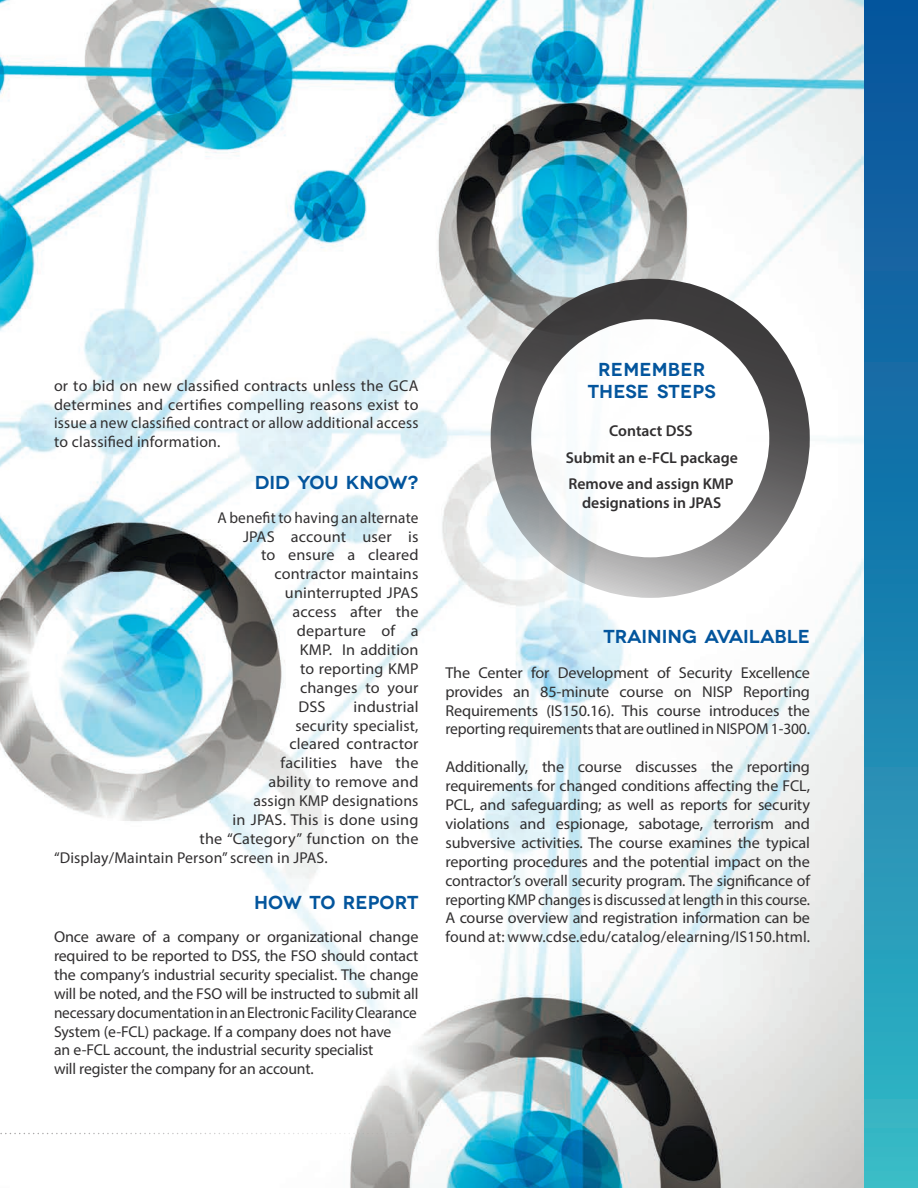
<style>
.page{position:relative;width:918px;height:1188px;background:#fff}
.page>*{position:absolute;margin:0;border:0;box-sizing:border-box;transform-origin:0 0}
.t1{font:600 18.75px/22.5px "Novecentowide";color:#03559d;text-align:center}
.t2{font:15.75px/18.9px "Myriad Pro";color:#312f30;text-align:justify}
.t3{font:600 15.75px/26.7px "Myriad Pro";color:#312f30;text-align:center}
</style>
<div class="page">
<img style="left:0;top:0;width:864px;height:1188px">
<svg style="left:0;top:1133px;width:408px;height:1px"></svg>
<div style="left:864px;top:0;width:54px;height:1188px;background:linear-gradient(to bottom,#054d99,#33b5c5)"></div>
<svg style="left:511px;top:299px;width:279px;height:279px"></svg>
<div style="left:491px;top:279px;width:319px;height:319px;border:40px solid #312f30;border-radius:50%"></div>
<p class="t2" style="left:54px;top:376px;width:366px">or to bid on new classified contracts unless the GCA determines and certifies compelling reasons exist to issue a new classified contract or allow additional access to classified information.</p>
<p class="t1" style="left:255px;top:471px;width:165px">DID YOU KNOW?</p>
<p class="t2" style="left:218px;top:508px;width:202px">A benefit to having an alternate</p>
<p class="t2" style="left:243px;top:527px;width:177px">JPAS account user is</p>
<p class="t2" style="left:261px;top:545px;width:159px">to ensure a cleared</p>
<p class="t2" style="left:274px;top:564px;width:145px">contractor maintains</p>
<p class="t2" style="left:285px;top:583px;width:135px">uninterrupted JPAS</p>
<p class="t2" style="left:292px;top:602px;width:128px">access after the</p>
<p class="t2" style="left:297px;top:621px;width:123px">departure of a</p>
<p class="t2" style="left:300px;top:640px;width:120px">KMP. In addition</p>
<p class="t2" style="left:300px;top:659px;width:120px">to reporting KMP</p>
<p class="t2" style="left:300px;top:678px;width:120px">changes to your</p>
<p class="t2" style="left:299px;top:697px;width:29px">DSS</p>
<p class="t2" style="left:354px;top:697px;width:66px">industrial</p>
<p class="t2" style="left:296px;top:716px;width:125px">security specialist,</p>
<p class="t2" style="left:290px;top:734px;width:131px">cleared contractor</p>
<p class="t2" style="left:280px;top:753px;width:139px">facilities have the</p>
<p class="t2" style="left:268px;top:772px;width:151px">ability to remove and</p>
<p class="t2" style="left:254px;top:791px;width:166px">assign KMP designations</p>
<p class="t2" style="left:232px;top:810px;width:188px">in JPAS. This is done using</p>
<p class="t2" style="left:200px;top:829px;width:221px">the “Category” function on the</p>
<p class="t2" style="left:54px;top:848px;width:275px">“Display/Maintain Person” screen in JPAS.</p>
<p class="t1" style="left:254px;top:891px;width:166px">HOW TO REPORT</p>
<p class="t2" style="left:54px;top:927px;width:366px;text-align:left">Once aware of a company or organizational change required to be reported to DSS, the FSO should contact the company’s industrial security specialist. The change will be noted, and the FSO will be instructed to submit all necessary documentation in an Electronic Facility Clearance System (e-FCL) package. If a company does not have<br>an e-FCL account, the industrial security specialist<br>will register the company for an account.</p>
<p class="t1" style="left:588px;top:358px;width:130px">REMEMBER<br>THESE STEPS</p>
<p class="t3" style="left:566px;top:417px;width:174px">Contact DSS<br>Submit an e-FCL package<br>Remove and assign KMP</p>
<p class="t3" style="left:582px;top:489px;width:141px">designations in JPAS</p>
<p class="t1" style="left:603px;top:625px;width:208px">TRAINING AVAILABLE</p>
<p class="t2" style="left:446px;top:663px;width:366px">The Center for Development of Security Excellence provides an 85-minute course on NISP Reporting Requirements (IS150.16). This course introduces the reporting requirements that are outlined in NISPOM 1-300.</p>
<p class="t2" style="left:446px;top:757px;width:366px">Additionally, the course discusses the reporting requirements for changed conditions affecting the FCL, PCL, and safeguarding; as well as reports for security violations and espionage, sabotage, terrorism and subversive activities. The course examines the typical reporting procedures and the potential impact on the contractor’s overall security program. The significance of reporting KMP changes is discussed at length in this course.<br>A course overview and registration information can be found at: www.cdse.edu/catalog/elearning/IS150.html.</p>
</div>
